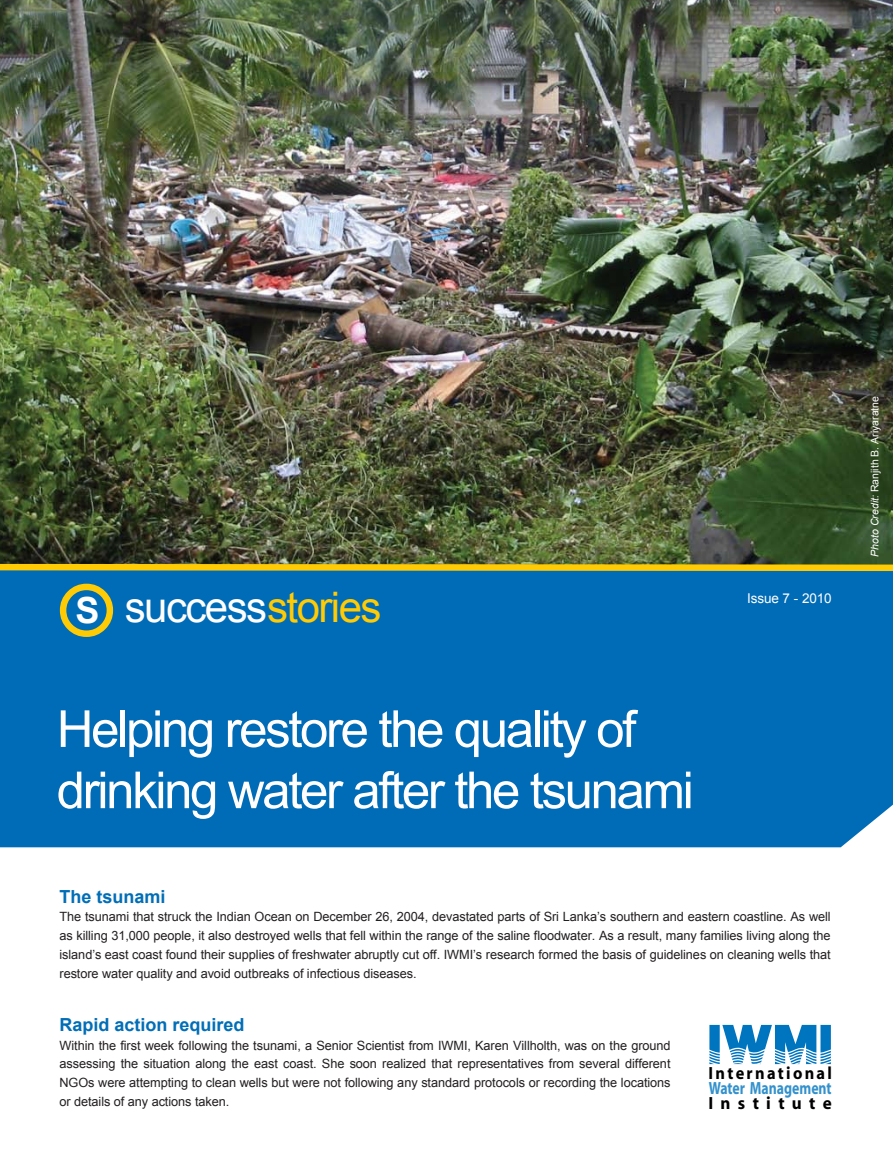
<style>
.page{position:relative;width:893px;height:1149px;background:#fff}
.page>*{position:absolute;margin:0;border:0;box-sizing:border-box;transform-origin:0 0}
.t1{font:51px/61.2px "Arial";letter-spacing:-.045em;color:#fff}
.t2{font:42px "Arial";letter-spacing:-.035em;color:#fff}
.t3{font:700 18px "Arial";color:#006eb7}
.t4{font:700 17.7px/29.4px "Myriad";letter-spacing:.14em;color:#000;scale:.92 1}
.t5{font:700 17.7px "Myriad";color:#3391cc;scale:.78 1}
.t6{font:13.5px "Arial";letter-spacing:-.015em;color:#fff}
.t7{font:12.75px/18.8px "Arial";letter-spacing:-.005em;color:#231f20;text-align:justify}
.t8{font:10.5px "Arial";color:#fff}
.s1{font-weight:700;font-size:36px}
.s2{color:#ffcb05}
.s3{font-style:italic}
</style>
<div class="page">
<img style="left:0;top:0;width:893px;height:560px">
<div style="left:0;top:574px;width:893px;height:273px;background:#006cb7"></div>
<svg style="left:0;top:560px;width:893px;height:14px;background:#8a8f3c"></svg>
<svg style="left:56px;top:580px;width:61px;height:60px;background:#428488"></svg>
<svg style="left:709px;top:1024px;width:122px;height:39px"></svg>
<h2 class="t2" style="left:75px;top:579px;width:308px"><span class="s1">S</span> success<span class="s2">stories</span></h2>
<h1 class="t1" style="left:57px;top:698px;width:639px">Helping restore the quality of drinking water after the tsunami</h1>
<p class="t6" style="left:747px;top:589px;width:86px">Issue 7 - 2010</p>
<h3 class="t3" style="left:60px;top:884px;width:108px">The tsunami</h3>
<p class="t7" style="left:60px;top:907px;width:773px">The tsunami that struck the Indian Ocean on December 26, 2004, devastated parts of Sri Lanka’s southern and eastern coastline. As well as killing 31,000 people, it also destroyed wells that fell within the range of the saline floodwater. As a result, many families living along the island’s east coast found their supplies of freshwater abruptly cut off. IWMI’s research formed the basis of guidelines on cleaning wells that restore water quality and avoid outbreaks of infectious diseases.</p>
<h3 class="t3" style="left:60px;top:1012px;width:187px">Rapid action required</h3>
<p class="t7" style="left:60px;top:1035px;width:613px">Within the first week following the tsunami, a Senior Scientist from IWMI, Karen Villholth, was on the ground assessing the situation along the east coast. She soon realized that representatives from several different NGOs were attempting to clean wells but were not following any standard protocols or recording the locations or details of any actions taken.</p>
<h3 class="t4" style="left:708px;top:1058px;width:136px">International<br>Institute</h3>
<h3 class="t5" style="left:709px;top:1078px;width:159px">Water Management</h3>
<p class="t8" style="left:868px;top:556px;width:162px;rotate:-90deg"><span class="s3">Photo Credit:</span> Ranjith B. Ariyaratne</p>
</div>
